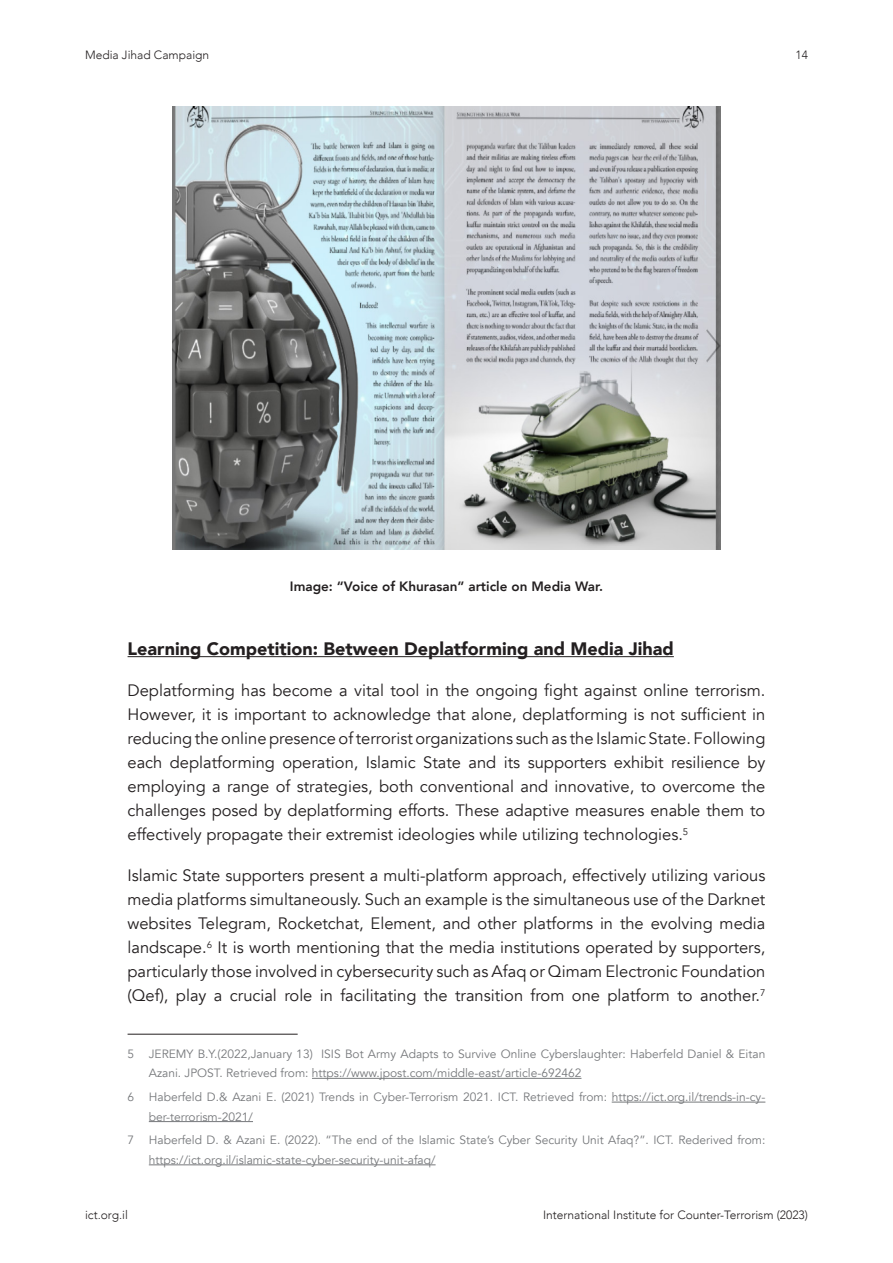
<style>
.page{position:relative;width:893px;height:1263px;background:#fff}
.page>*{position:absolute;margin:0;border:0;box-sizing:border-box;transform-origin:0 0}
.t1{font:900 18px "Avenir";color:#231f20}
.Body{font:16.5px/24px "Avenir";color:#231f20;text-align:justify}
.Captions{font:800 13.5px "Avenir";color:#231f20}
.Footnotes{font:12px/19.5px "Avenir";color:#76787b}
.t2{font:300 12px "Avenir";color:#231f20}
</style>
<div class="page">
<hr style="left:128px;top:656px;width:546px;height:1px;background:#231f20">
<img style="left:172px;top:106px;width:549px;height:443px">
<hr style="left:128px;top:1034px;width:170px;height:1px;background:#231f20">
<hr style="left:312px;top:1078px;width:269px;height:1px;background:#76787b">
<hr style="left:612px;top:1102px;width:153px;height:1px;background:#76787b">
<hr style="left:149px;top:1121px;width:104px;height:1px;background:#76787b">
<hr style="left:149px;top:1164px;width:287px;height:1px;background:#76787b">
<p class="t2" style="left:85px;top:48px;width:126px">Media Jihad Campaign</p>
<p class="t2" style="left:795px;top:48px;width:14px">14</p>
<p class="Captions" style="left:290px;top:576px;width:315px">Image: “Voice of Khurasan” article on Media War.</p>
<h1 class="t1" style="left:128px;top:634px;width:548px">Learning Competition: Between Deplatforming and Media Jihad</h1>
<p class="Body" style="left:128px;top:679px;width:639px">Deplatforming has become a vital tool in the ongoing fight against online terrorism.<br>However, it is important to acknowledge that alone, deplatforming is not sufficient in reducing the online presence of terrorist organizations such as the Islamic State. Following each deplatforming operation, Islamic State and its supporters exhibit resilience by employing a range of strategies, both conventional and innovative, to overcome the challenges posed by deplatforming efforts. These adaptive measures enable them to effectively propagate their extremist ideologies while utilizing technologies.<sup>5</sup></p>
<p class="Body" style="left:128px;top:864px;width:639px">Islamic State supporters present a multi-platform approach, effectively utilizing various media platforms simultaneously. Such an example is the simultaneous use of the Darknet websites Telegram, Rocketchat, Element, and other platforms in the evolving media landscape.<sup>6</sup> It is worth mentioning that the media institutions operated by supporters, particularly those involved in cybersecurity such as Afaq or Qimam Electronic Foundation (Qef), play a crucial role in facilitating the transition from one platform to another.<sup>7</sup></p>
<p class="Footnotes" style="left:149px;top:1044px;width:618px;text-indent:-21px">5 JEREMY B.Y.(2022,January 13) ISIS Bot Army Adapts to Survive Online Cyberslaughter: Haberfeld Daniel &amp; Eitan<br>Azani. JPOST. Retrieved from: https://www.jpost.com/middle-east/article-692462</p>
<p class="Footnotes" style="left:149px;top:1087px;width:618px;text-indent:-21px">6 Haberfeld D.&amp; Azani E. (2021) Trends in Cyber-Terrorism 2021. ICT. Retrieved from: https://ict.org.il/trends-in-cy&shy;ber-terrorism-2021/</p>
<p class="Footnotes" style="left:149px;top:1131px;width:618px;text-indent:-21px">7 Haberfeld D. &amp; Azani E. (2022). “The end of the Islamic State’s Cyber Security Unit Afaq?”. ICT. Rederived from: https://ict.org.il/islamic-state-cyber-security-unit-afaq/</p>
<p class="t2" style="left:85px;top:1208px;width:44px">ict.org.il</p>
<p class="t2" style="left:543px;top:1208px;width:266px">International Institute for Counter-Terrorism (2023)</p>
</div>
